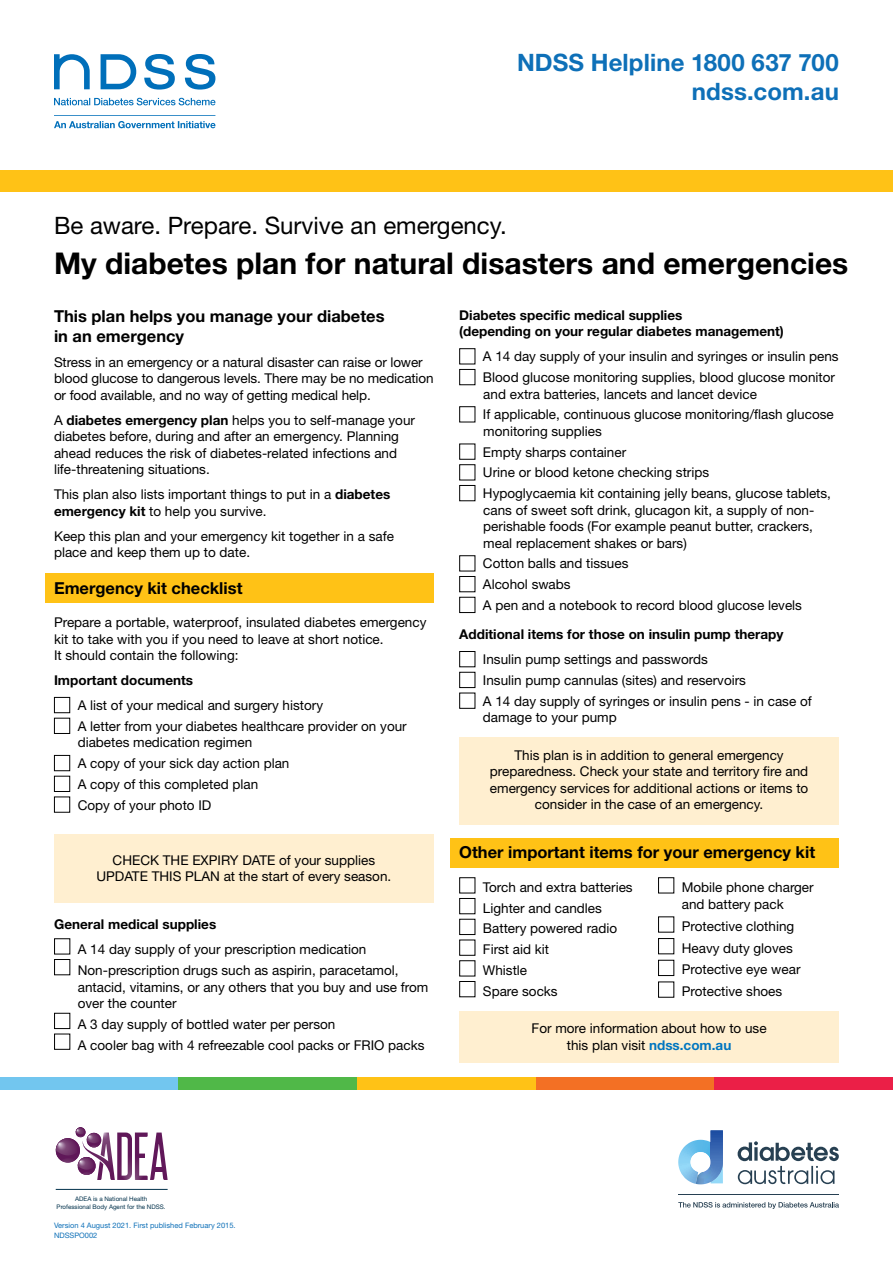
<style>
.page{position:relative;width:893px;height:1263px;background:#fff}
.page>*{position:absolute;margin:0;border:0;box-sizing:border-box;transform-origin:0 0}
.t1{font:700 30px "Helvetica Neue LT Std";color:#000}
.t2{font:24px "Helvetica Neue LT Std";color:#000}
.t3{font:700 24px/28.5px "Helvetica Neue LT Std";letter-spacing:.005em;color:#0e70b8;text-align:right}
.t4{font:700 16.5px/19.5px "Helvetica Neue LT Std";color:#000}
.t5{font:13.5px/20.7px "Helvetica Neue LT Std";color:#000}
.t6{font:700 13.5px/16.5px "Helvetica Neue LT Std";color:#000}
.t7{font:7.5px/10.5px "Helvetica Neue LT Std";color:#0e70b8}
.t8{font:6.3px/8.4px "Helvetica Neue LT Std";color:#02314b;text-align:center}
.s1{font-weight:700}
.s2{font-weight:700;color:#0076c0}
</style>
<div class="page">
<div style="left:45px;top:573px;width:389px;height:30px;background:#ffc216"></div>
<div style="left:54px;top:697px;width:16px;height:16px;border:1px solid #000"></div>
<div style="left:54px;top:718px;width:16px;height:16px;border:1px solid #000"></div>
<div style="left:54px;top:755px;width:16px;height:16px;border:1px solid #000"></div>
<div style="left:54px;top:776px;width:16px;height:16px;border:1px solid #000"></div>
<div style="left:54px;top:796px;width:16px;height:17px;border:1px solid #000"></div>
<hr style="left:56px;top:1189px;width:112px;height:1px;background:#02314b">
<svg style="left:56px;top:1127px;width:112px;height:53px"></svg>
<div style="left:459px;top:348px;width:16px;height:16px;border:1px solid #000"></div>
<div style="left:459px;top:369px;width:16px;height:16px;border:1px solid #000"></div>
<div style="left:459px;top:406px;width:16px;height:16px;border:1px solid #000"></div>
<div style="left:459px;top:443px;width:16px;height:17px;border:1px solid #000"></div>
<div style="left:459px;top:464px;width:16px;height:16px;border:1px solid #000"></div>
<div style="left:459px;top:485px;width:16px;height:16px;border:1px solid #000"></div>
<div style="left:459px;top:555px;width:16px;height:16px;border:1px solid #000"></div>
<div style="left:459px;top:576px;width:16px;height:16px;border:1px solid #000"></div>
<div style="left:459px;top:597px;width:16px;height:16px;border:1px solid #000"></div>
<div style="left:459px;top:651px;width:16px;height:16px;border:1px solid #000"></div>
<div style="left:459px;top:672px;width:16px;height:16px;border:1px solid #000"></div>
<div style="left:459px;top:693px;width:16px;height:16px;border:1px solid #000"></div>
<div style="left:54px;top:834px;width:380px;height:69px;background:#ffefd0"></div>
<div style="left:459px;top:737px;width:380px;height:87px;background:#ffefd0"></div>
<div style="left:459px;top:1011px;width:380px;height:51px;background:#ffefd0"></div>
<div style="left:54px;top:938px;width:16px;height:16px;border:1px solid #000"></div>
<div style="left:54px;top:959px;width:16px;height:16px;border:1px solid #000"></div>
<div style="left:54px;top:1013px;width:16px;height:16px;border:1px solid #000"></div>
<div style="left:54px;top:1033px;width:16px;height:17px;border:1px solid #000"></div>
<div style="left:451px;top:838px;width:388px;height:29px;background:#ffc216"></div>
<div style="left:459px;top:877px;width:16px;height:16px;border:1px solid #000"></div>
<div style="left:459px;top:898px;width:16px;height:16px;border:1px solid #000"></div>
<div style="left:459px;top:919px;width:16px;height:16px;border:1px solid #000"></div>
<div style="left:459px;top:939px;width:16px;height:17px;border:1px solid #000"></div>
<div style="left:459px;top:960px;width:16px;height:16px;border:1px solid #000"></div>
<div style="left:459px;top:981px;width:16px;height:16px;border:1px solid #000"></div>
<div style="left:658px;top:877px;width:16px;height:16px;border:1px solid #000"></div>
<div style="left:658px;top:916px;width:16px;height:16px;border:1px solid #000"></div>
<div style="left:658px;top:938px;width:16px;height:16px;border:1px solid #000"></div>
<div style="left:658px;top:960px;width:16px;height:16px;border:1px solid #000"></div>
<div style="left:658px;top:981px;width:16px;height:17px;border:1px solid #000"></div>
<svg style="left:54px;top:54px;width:161px;height:74px"></svg>
<div style="left:0;top:1077px;width:179px;height:13px;background:#72c6ef"></div>
<div style="left:179px;top:1077px;width:178px;height:13px;background:#50b848"></div>
<div style="left:357px;top:1077px;width:179px;height:13px;background:#ffc216"></div>
<div style="left:536px;top:1077px;width:178px;height:13px;background:#f37024"></div>
<div style="left:714px;top:1077px;width:179px;height:13px;background:#eb1f47"></div>
<svg style="left:678px;top:1130px;width:45px;height:54px"></svg>
<svg style="left:738px;top:1141px;width:101px;height:43px"></svg>
<svg style="left:678px;top:1202px;width:161px;height:7px"></svg>
<hr style="left:678px;top:1194px;width:161px;height:1px;background:#274052">
<div style="left:0;top:170px;width:893px;height:21px;background:#ffc216"></div>
<h2 class="t3" style="left:517px;top:48px;width:323px">NDSS Helpline 1800 637 700 ndss.com.au</h2>
<h2 class="t2" style="left:54px;top:211px;width:454px">Be aware. Prepare. Survive an emergency.</h2>
<h1 class="t1" style="left:54px;top:245px;width:796px">My diabetes plan for natural disasters and emergencies</h1>
<p class="t4" style="left:54px;top:306px;width:332px">This plan helps you manage your diabetes in an emergency</p>
<p class="t5" style="left:54px;top:353px;width:381px;line-height:16.5px">Stress in an emergency or a natural disaster can raise or lower blood glucose to dangerous levels. There may be no medication or food available, and no way of getting medical help.</p>
<p class="t5" style="left:54px;top:411px;width:363px;line-height:16.5px">A <span class="s1">diabetes emergency plan</span> helps you to self-manage your diabetes before, during and after an emergency. Planning ahead reduces the risk of diabetes-related infections and life-threatening situations.</p>
<p class="t5" style="left:54px;top:486px;width:338px;line-height:16.5px">This plan also lists important things to put in a <span class="s1">diabetes emergency kit</span> to help you survive.</p>
<p class="t5" style="left:54px;top:527px;width:341px;line-height:16.5px">Keep this plan and your emergency kit together in a safe place and keep them up to date.</p>
<p class="t4" style="left:54px;top:578px;width:190px">Emergency kit checklist</p>
<p class="t5" style="left:54px;top:614px;width:374px;line-height:16.5px">Prepare a portable, waterproof, insulated diabetes emergency kit to take with you if you need to leave at short notice.<br>It should contain the following:</p>
<p class="t6" style="left:54px;top:672px;width:141px">Important documents</p>
<p class="t5" style="left:78px;top:695px;width:331px">A list of your medical and surgery history<br>A letter from your diabetes healthcare provider on your</p>
<p class="t5" style="left:78px;top:732px;width:213px">diabetes medication regimen<br>A copy of your sick day action plan<br>A copy of this completed plan<br>Copy of your photo ID</p>
<p class="t6" style="left:459px;top:307px;width:326px">Diabetes specific medical supplies<br>(depending on your regular diabetes management)</p>
<p class="t5" style="left:483px;top:346px;width:357px">A 14 day supply of your insulin and syringes or insulin pens<br>Blood glucose monitoring supplies, blood glucose monitor</p>
<p class="t5" style="left:483px;top:383px;width:352px">and extra batteries, lancets and lancet device<br>If applicable, continuous glucose monitoring/flash glucose</p>
<p class="t5" style="left:483px;top:421px;width:350px">monitoring supplies<br>Empty sharps container<br>Urine or blood ketone checking strips<br>Hypoglycaemia kit containing jelly beans, glucose tablets,</p>
<p class="t5" style="left:483px;top:501px;width:333px;line-height:16.5px;text-align:justify">cans of sweet soft drink, glucagon kit, a supply of non&shy;perishable foods (For example peanut butter, crackers, meal replacement shakes or bars)</p>
<p class="t5" style="left:483px;top:553px;width:321px">Cotton balls and tissues<br>Alcohol swabs<br>A pen and a notebook to record blood glucose levels</p>
<p class="t6" style="left:459px;top:626px;width:326px">Additional items for those on insulin pump therapy</p>
<p class="t5" style="left:483px;top:649px;width:330px">Insulin pump settings and passwords<br>Insulin pump cannulas (sites) and reservoirs<br>A 14 day supply of syringes or insulin pens - in case of</p>
<p class="t5" style="left:483px;top:707px;width:135px">damage to your pump</p>
<p class="t5" style="left:490px;top:747px;width:320px;line-height:16.5px;text-align:center">This plan is in addition to general emergency preparedness. Check your state and territory fire and emergency services for additional actions or items to consider in the case of an emergency.</p>
<p class="t5" style="left:96px;top:852px;width:296px;line-height:16.5px;text-align:center">CHECK THE EXPIRY DATE of your supplies<br>UPDATE THIS PLAN at the start of every season.</p>
<p class="t6" style="left:54px;top:916px;width:164px">General medical supplies</p>
<p class="t5" style="left:78px;top:939px;width:322px">A 14 day supply of your prescription medication<br>Non-prescription drugs such as aspirin, paracetamol,</p>
<p class="t5" style="left:78px;top:978px;width:352px;line-height:16.5px">antacid, vitamins, or any others that you buy and use from over the counter</p>
<p class="t5" style="left:78px;top:1014px;width:348px">A 3 day supply of bottled water per person<br>A cooler bag with 4 refreezable cool packs or FRIO packs</p>
<p class="t4" style="left:459px;top:842px;width:357px">Other important items for your emergency kit</p>
<p class="t5" style="left:483px;top:877px;width:151px">Torch and extra batteries<br>Lighter and candles<br>Battery powered radio<br>First aid kit<br>Whistle<br>Spare socks</p>
<p class="t5" style="left:682px;top:878px;width:133px;line-height:17.4px">Mobile phone charger and battery pack</p>
<p class="t5" style="left:682px;top:915px;width:120px;line-height:21.8px">Protective clothing<br>Heavy duty gloves<br>Protective eye wear<br>Protective shoes</p>
<p class="t5" style="left:532px;top:1020px;width:237px;line-height:16.5px;text-align:center">For more information about how to use this plan visit <span class="s2">ndss.com.au</span></p>
<p class="t8" style="left:57px;top:1194px;width:111px">ADEA is a National Health<br>Professional Body Agent for the NDSS.</p>
<p class="t7" style="left:54px;top:1220px;width:183px">Version 4 August 2021. First published February 2015.<br>NDSSPO002</p>
</div>
